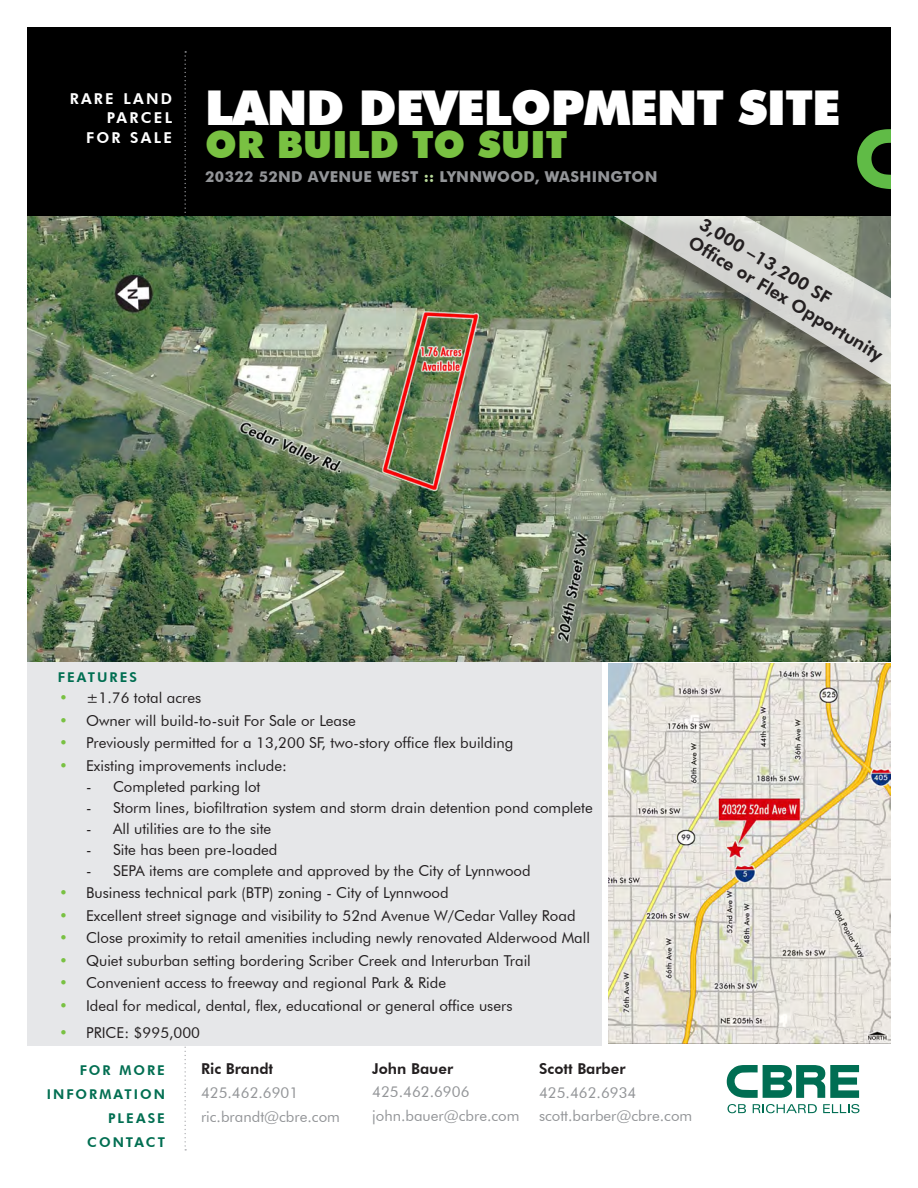
<style>
.page{position:relative;width:918px;height:1188px;background:#fff}
.page>*{position:absolute;margin:0;border:0;box-sizing:border-box;transform-origin:0 0}
.t1{font:900 48px "Futura BT";letter-spacing:-.02em;color:#fff}
.t2{font:900 37.5px "Futura BT";color:#79c142}
.t3{font:800 18px/21.6px "Futura BT";color:#231f20}
.t4{font:15px "Futura BT";color:#231f20}
.t5{font:15px/23.7px "Futura BT";color:#939598}
.t6{font:700 15px "Futura BT";letter-spacing:.02em;color:#939598}
.t7{font:800 15px "Futura BT";color:#231f20}
.t8{font:800 15px/19.5px "Futura BT";letter-spacing:.15em;color:#fff;text-align:right}
.t9{font:800 13.5px/24px "Futura BT";letter-spacing:.15em;color:#006e51;text-align:right}
.s1{color:#badb9b}
.s2{color:#79c142}
</style>
<div class="page">
<div style="left:27px;top:27px;width:864px;height:189px;background:#000"></div>
<svg style="left:857px;top:129px;width:34px;height:60px"></svg>
<svg style="left:728px;top:1104px;width:18px;height:9px"></svg>
<svg style="left:753px;top:1104px;width:64px;height:9px"></svg>
<svg style="left:823px;top:1104px;width:37px;height:9px"></svg>
<svg style="left:727px;top:1065px;width:132px;height:33px"></svg>
<svg style="left:185px;top:51px;width:1px;height:1100px"></svg>
<div style="left:27px;top:662px;width:575px;height:384px;background:#e6e7e9"></div>
<img style="left:608px;top:664px;width:283px;height:380px">
<img style="left:27px;top:216px;width:864px;height:446px">
<div style="left:595px;top:216px;width:292px;height:185px;background:#231f20;opacity:.56"></div>
<svg style="left:614px;top:216px;width:277px;height:169px;background:#97a08e"></svg>
<p class="t8" style="left:70px;top:89px;width:104px">RARE LAND<br>PARCEL<br>FOR SALE</p>
<h1 class="t1" style="left:205px;top:78px;width:608px">LAND DEVELOPMENT SITE</h1>
<h2 class="t2" style="left:205px;top:121px;width:149px">OR BUILD</h2>
<h2 class="t2" style="left:412px;top:121px;width:157px">TO SUIT</h2>
<p class="t6" style="left:205px;top:167px;width:430px">20322 52ND AVENUE WEST <span class="s1">::</span> LYNNWOOD, WASHINGTON</p>
<p class="t3" style="left:707px;top:213px;width:225px;rotate:31deg">3,000 –13,200 SF<br>Offi ce or Flex Opportunity</p>
<p class="t9" style="left:58px;top:665px;width:81px">FEATURES</p>
<p class="t4" style="left:59px;top:689px;width:144px"><span class="s2">•</span> ±1.76 total acres</p>
<p class="t4" style="left:59px;top:711px;width:298px"><span class="s2">•</span> Owner will build-to-suit For Sale or Lease</p>
<p class="t4" style="left:59px;top:734px;width:456px"><span class="s2">•</span> Previously permitted for a 13,200 SF, two-story office flex building</p>
<p class="t4" style="left:59px;top:756px;width:229px"><span class="s2">•</span> Existing improvements include:</p>
<p class="t4" style="left:86px;top:777px;width:176px">- Completed parking lot</p>
<p class="t4" style="left:86px;top:798px;width:508px">- Storm lines, biofiltration system and storm drain detention pond complete</p>
<p class="t4" style="left:86px;top:819px;width:187px">- All utilities are to the site</p>
<p class="t4" style="left:86px;top:840px;width:193px">- Site has been pre-loaded</p>
<p class="t4" style="left:86px;top:861px;width:446px">- SEPA items are complete and approved by the City of Lynnwood</p>
<p class="t4" style="left:59px;top:884px;width:391px"><span class="s2">•</span> Business technical park (BTP) zoning - City of Lynnwood</p>
<p class="t4" style="left:59px;top:906px;width:518px"><span class="s2">•</span> Excellent street signage and visibility to 52nd Avenue W/Cedar Valley Road</p>
<p class="t4" style="left:59px;top:929px;width:532px"><span class="s2">•</span> Close proximity to retail amenities including newly renovated Alderwood Mall</p>
<p class="t4" style="left:59px;top:951px;width:473px"><span class="s2">•</span> Quiet suburban setting bordering Scriber Creek and Interurban Trail</p>
<p class="t4" style="left:59px;top:974px;width:389px"><span class="s2">•</span> Convenient access to freeway and regional Park &amp; Ride</p>
<p class="t4" style="left:59px;top:996px;width:455px"><span class="s2">•</span> Ideal for medical, dental, flex, educational or general office users</p>
<p class="t4" style="left:59px;top:1023px;width:143px"><span class="s2">•</span> PRICE: $995,000</p>
<p class="t9" style="left:47px;top:1058px;width:120px">FOR MORE<br>INFORMATION<br>PLEASE<br>CONTACT</p>
<p class="t7" style="left:201px;top:1060px;width:74px">Ric Brandt</p>
<p class="t5" style="left:201px;top:1081px;width:140px">425.462.6901 ric.brandt@cbre.com</p>
<p class="t7" style="left:372px;top:1059px;width:83px">John Bauer</p>
<p class="t5" style="left:372px;top:1080px;width:149px">425.462.6906 john.bauer@cbre.com</p>
<p class="t7" style="left:539px;top:1060px;width:88px">Scott Barber</p>
<p class="t5" style="left:539px;top:1081px;width:155px">425.462.6934 scott.barber@cbre.com</p>
</div>
